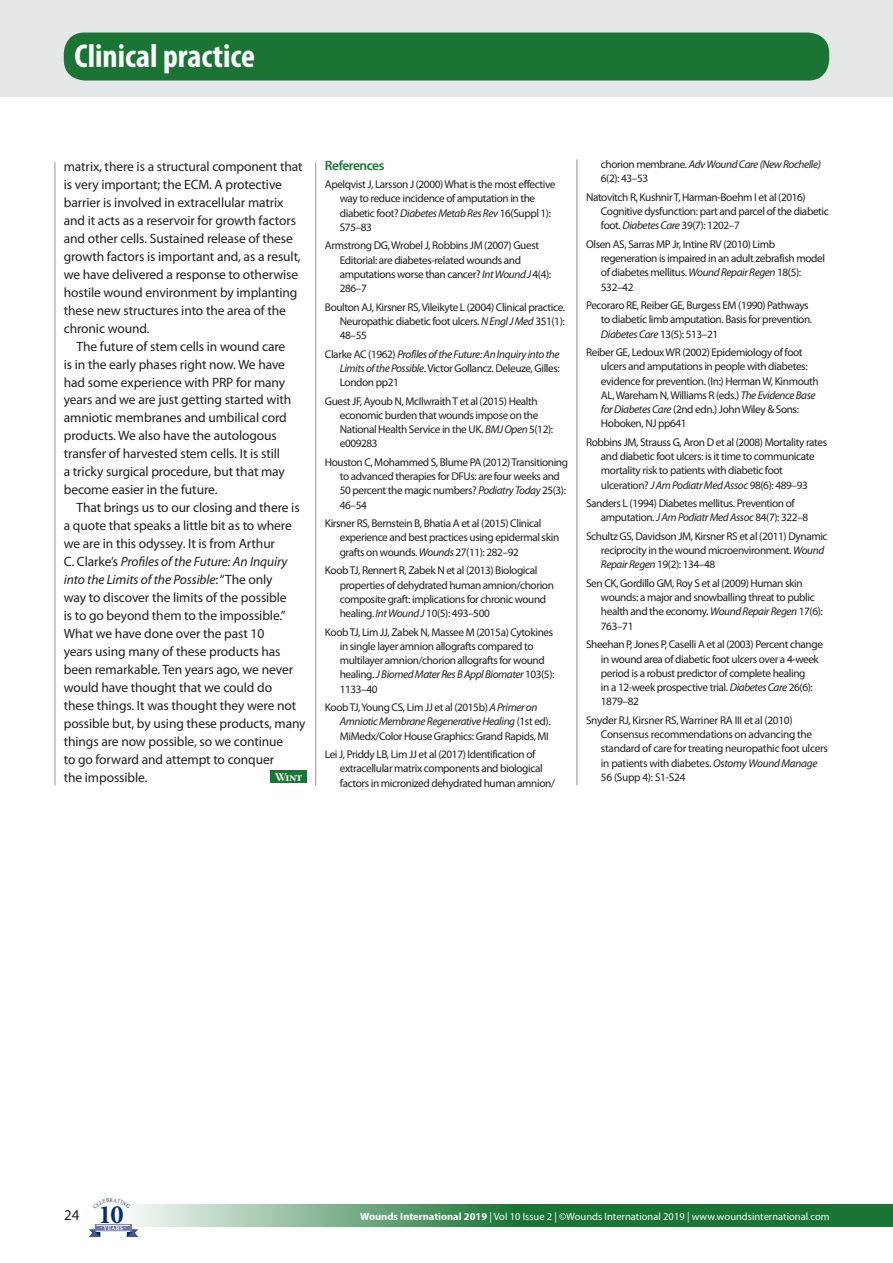
<style>
.page{position:relative;width:893px;height:1263px;background:#fff}
.page>*{position:absolute;margin:0;border:0;box-sizing:border-box;transform-origin:0 0}
.t1{font:700 condensed 33.15px "Myriad Pro";color:#fff}
.t2{font:15px "Myriad Pro";color:#231f20}
.t3{font:13.5px/18px "Myriad Pro";letter-spacing:-.01em;color:#231f20}
.t4{font:600 13.5px "Myriad Pro";letter-spacing:-.035em;color:#1a7535}
.t5{font:12px "Warnock Pro Bold Subh";color:#fff}
.t6{font:11.25px/14.2px "Myriad Pro";letter-spacing:-.035em;color:#231f20}
.t7{font:10.5px "Myriad Pro";color:#fff}
.t8{font:700 5.85px "Minion Pro";letter-spacing:.04em;color:#fff}
.s1{font-style:italic}
.s2{font-family:"Minion Pro";font-weight:700;font-size:26.4px;color:#052d6f}
.s3{font-weight:700}
</style>
<div class="page">
<svg style="left:130px;top:1204px;width:763px;height:23px;background:#509665"></svg>
<svg style="left:127px;top:1229px;width:11px;height:8px"></svg>
<svg style="left:95px;top:1224px;width:37px;height:8px"></svg>
<hr style="left:96px;top:1225px;width:34px;height:1px;background:#fff">
<hr style="left:96px;top:1231px;width:34px;height:1px;background:#fff">
<svg style="left:89px;top:1229px;width:11px;height:8px"></svg>
<div style="left:0;top:0;width:893px;height:97px;background:#e6e7e9"></div>
<div style="left:64px;top:33px;width:765px;height:48px;background:#1a7535;border-radius:21px"></div>
<hr style="left:577px;top:159px;width:1px;height:626px;background:#939598">
<hr style="left:315px;top:162px;width:1px;height:623px;background:#939598">
<div style="left:270px;top:770px;width:37px;height:13px;background:#1a7535"></div>
<hr style="left:55px;top:162px;width:1px;height:623px;background:#939598">
<h1 class="t1" style="left:74px;top:35px;width:182px">Clinical practice</h1>
<p class="t3" style="left:64px;top:157px;width:240px">matrix, there is a structural component that is very important; the ECM. A protective barrier is involved in extracellular matrix and it acts as a reservoir for growth factors and other cells. Sustained release of these growth factors is important and, as a result, we have delivered a response to otherwise hostile wound environment by implanting these new structures into the area of the chronic wound.</p>
<p class="t3" style="left:64px;top:337px;width:229px;text-indent:13px">The future of stem cells in wound care is in the early phases right now. We have had some experience with PRP for many years and we are just getting started with amniotic membranes and umbilical cord products. We also have the autologous transfer of harvested stem cells. It is still<br>a tricky surgical procedure, but that may become easier in the future.</p>
<p class="t3" style="left:64px;top:499px;width:243px;text-indent:13px">That brings us to our closing and there is a quote that speaks a little bit as to where we are in this odyssey. It is from Arthur<br>C. Clarke’s <span class="s1">Profiles of the Future: An Inquiry into the Limits of the Possible</span>: “The only<br>way to discover the limits of the possible<br>is to go beyond them to the impossible.” What we have done over the past 10<br>years using many of these products has been remarkable. Ten years ago, we never would have thought that we could do these things. It was thought they were not possible but, by using these products, many things are now possible, so we continue<br>to go forward and attempt to conquer<br>the impossible.</p>
<p class="t5" style="left:275px;top:769px;width:29px">Wint</p>
<p class="t4" style="left:325px;top:156px;width:61px">References</p>
<p class="t6" style="left:340px;top:177px;width:217px;text-indent:-15px">Apelqvist J, Larsson J (2000) What is the most effective way to reduce incidence of amputation in the diabetic foot? <span class="s1">Diabetes Metab Res Rev</span> 16(Suppl 1):<br>S75–83</p>
<p class="t6" style="left:340px;top:238px;width:213px;text-indent:-15px">Armstrong DG, Wrobel J, Robbins JM (2007) Guest Editorial: are diabetes-related wounds and amputations worse than cancer? <span class="s1">Int Wound J</span> 4(4):<br>286–7</p>
<p class="t6" style="left:340px;top:300px;width:227px;text-align:justify;text-indent:-15px">Boulton AJ, Kirsner RS, Vileikyte L (2004) Clinical practice.<br>Neuropathic diabetic foot ulcers. <span class="s1">N Engl J Med</span> 351(1):<br>48–55</p>
<p class="t6" style="left:340px;top:347px;width:222px;text-align:justify;text-indent:-15px">Clarke AC (1962) <span class="s1">Profiles of the Future: An Inquiry into the Limits of the Possible</span>. Victor Gollancz. Deleuze, Gilles:<br>London pp21</p>
<p class="t6" style="left:340px;top:394px;width:215px;text-indent:-15px">Guest JF, Ayoub N, McIlwraith T et al (2015) Health economic burden that wounds impose on the National Health Service in the UK. <span class="s1">BMJ Open</span> 5(12): e009283</p>
<p class="t6" style="left:340px;top:455px;width:230px;text-indent:-15px">Houston C, Mohammed S, Blume PA (2012) Transitioning to advanced therapies for DFUs: are four weeks and 50 percent the magic numbers? <span class="s1">Podiatry Today</span> 25(3):<br>46–54</p>
<p class="t6" style="left:340px;top:516px;width:221px;text-indent:-15px">Kirsner RS, Bernstein B, Bhatia A et al (2015) Clinical experience and best practices using epidermal skin grafts on wounds. <span class="s1">Wounds</span> 27(11): 282–92</p>
<p class="t6" style="left:340px;top:563px;width:216px;text-indent:-15px">Koob TJ, Rennert R, Zabek N et al (2013) Biological properties of dehydrated human amnion/chorion composite graft: implications for chronic wound healing. <span class="s1">Int Wound J</span> 10(5): 493–500</p>
<p class="t6" style="left:340px;top:624px;width:216px;text-indent:-15px">Koob TJ, Lim JJ, Zabek N, Massee M (2015a) Cytokines in single layer amnion allografts compared to multilayer amnion/chorion allografts for wound healing. <span class="s1">J Biomed Mater Res B Appl Biomater</span> 103(5):<br>1133–40</p>
<p class="t6" style="left:340px;top:700px;width:212px;text-indent:-15px">Koob TJ, Young CS, Lim JJ et al (2015b) <span class="s1">A Primer on<br>Amniotic Membrane Regenerative Healing</span> (1st ed).<br>MiMedx/Color House Graphics: Grand Rapids, MI</p>
<p class="t6" style="left:340px;top:747px;width:217px;text-indent:-15px">Lei J, Priddy LB, Lim JJ et al (2017) Identification of extracellular matrix components and biological factors in micronized dehydrated human amnion/</p>
<p class="t6" style="left:601px;top:157px;width:222px">chorion membrane. <span class="s1">Adv Wound Care (New Rochelle)<br></span>6(2): 43–53</p>
<p class="t6" style="left:601px;top:190px;width:229px;text-indent:-15px">Natovitch R, Kushnir T, Harman-Boehm I et al (2016)<br>Cognitive dysfunction: part and parcel of the diabetic foot. <span class="s1">Diabetes Care</span> 39(7): 1202–7</p>
<p class="t6" style="left:601px;top:237px;width:226px;text-indent:-15px">Olsen AS, Sarras MP Jr, Intine RV (2010) Limb regeneration is impaired in an adult zebrafish model of diabetes mellitus. <span class="s1">Wound Repair Regen</span> 18(5):<br>532–42</p>
<p class="t6" style="left:601px;top:298px;width:213px;text-indent:-15px">Pecoraro RE, Reiber GE, Burgess EM (1990) Pathways to diabetic limb amputation. Basis for prevention.<br><span class="s1">Diabetes Care</span> 13(5): 513–21</p>
<p class="t6" style="left:601px;top:345px;width:219px;text-indent:-15px">Reiber GE, Ledoux WR (2002) Epidemiology of foot ulcers and amputations in people with diabetes: evidence for prevention. (In:) Herman W, Kinmouth AL, Wareham N, Williams R (eds.) <span class="s1">The Evidence Base for Diabetes Care</span> (2nd edn.) John Wiley &amp; Sons:<br>Hoboken, NJ pp641</p>
<p class="t6" style="left:601px;top:435px;width:228px;text-indent:-15px">Robbins JM, Strauss G, Aron D et al (2008) Mortality rates and diabetic foot ulcers: is it time to communicate mortality risk to patients with diabetic foot ulceration? <span class="s1">J Am Podiatr Med Assoc</span> 98(6): 489–93</p>
<p class="t6" style="left:601px;top:496px;width:209px;text-indent:-15px">Sanders L (1994) Diabetes mellitus. Prevention of amputation. <span class="s1">J Am Podiatr Med Assoc</span> 84(7): 322–8</p>
<p class="t6" style="left:601px;top:529px;width:228px;text-indent:-15px">Schultz GS, Davidson JM, Kirsner RS et al (2011) Dynamic reciprocity in the wound microenvironment. <span class="s1">Wound<br>Repair Regen</span> 19(2): 134–48</p>
<p class="t6" style="left:601px;top:576px;width:223px;text-indent:-15px">Sen CK, Gordillo GM, Roy S et al (2009) Human skin wounds: a major and snowballing threat to public health and the economy. <span class="s1">Wound Repair Regen</span> 17(6):<br>763–71</p>
<p class="t6" style="left:601px;top:637px;width:224px;text-indent:-15px">Sheehan P, Jones P, Caselli A et al (2003) Percent change in wound area of diabetic foot ulcers over a 4-week period is a robust predictor of complete healing<br>in a 12-week prospective trial. <span class="s1">Diabetes Care</span> 26(6):<br>1879–82</p>
<p class="t6" style="left:601px;top:713px;width:228px;text-indent:-15px">Snyder RJ, Kirsner RS, Warriner RA III et al (2010)<br>Consensus recommendations on advancing the standard of care for treating neuropathic foot ulcers in patients with diabetes. <span class="s1">Ostomy Wound Manage </span>56 (Supp 4): S1-S24</p>
<h2 class="t2" style="left:64px;top:1205px;width:61px">24 <span class="s2">10</span></h2>
<p class="t7" style="left:360px;top:1210px;width:471px"><span class="s3">Wounds International 2019</span> | Vol 10 Issue 2 | ©Wounds International 2019 | www.woundsinternational.com</p>
<p class="t8" style="left:101px;top:1224px;width:26px">. YEARS .</p>
</div>
